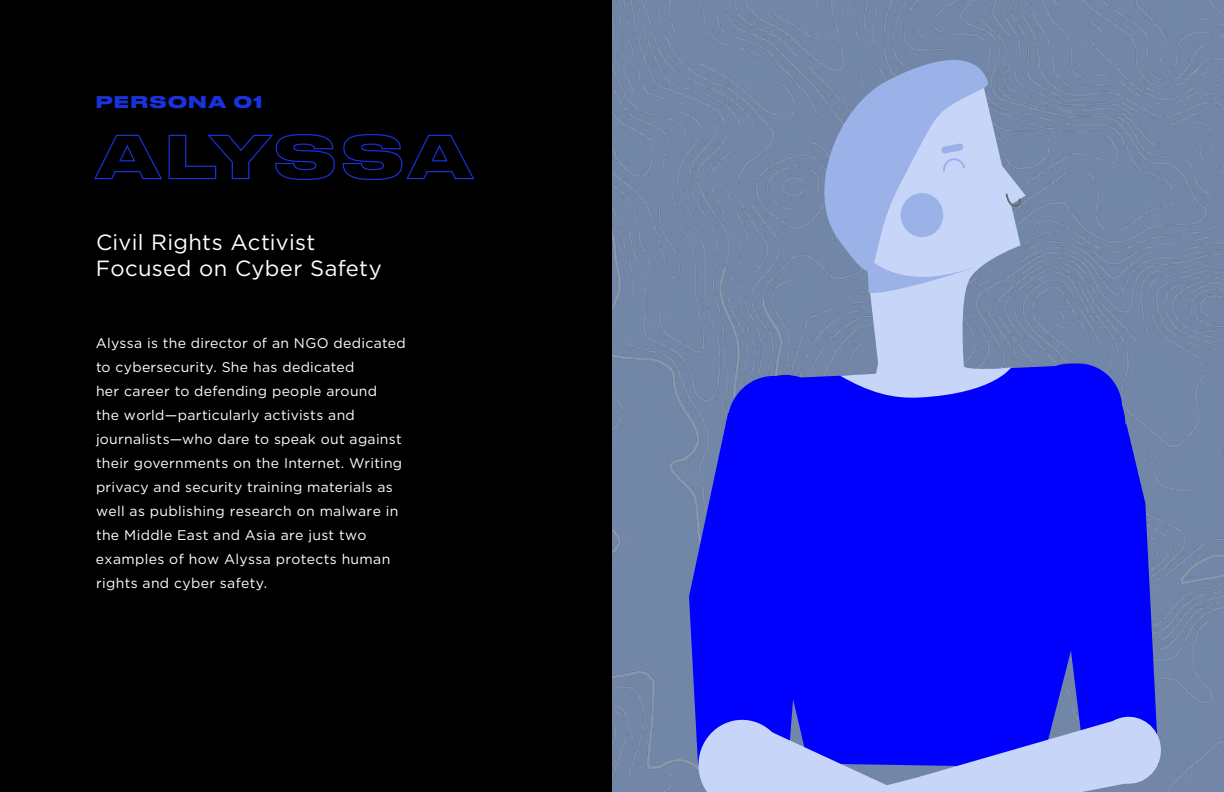
<style>
.page{position:relative;width:1224px;height:792px;background:#fff}
.page>*{position:absolute;margin:0;border:0;box-sizing:border-box;transform-origin:0 0}
.t1{font:22px/26px "Gotham";letter-spacing:.015em;color:#fff}
.t2{font:700 16px "Druk Wide";letter-spacing:.11em;color:#1932dc}
.t3{font:14px/24px "Gotham";letter-spacing:.025em;color:#fff}
</style>
<div class="page">
<img style="left:612px;top:0;width:612px;height:792px">
<div style="left:730px;top:364px;width:311px;height:349px;background:#00f"></div>
<svg style="left:689px;top:386px;width:128px;height:379px;background:#1013f2"></svg>
<svg style="left:1029px;top:358px;width:99px;height:102px;background:#1b20e9"></svg>
<svg style="left:722px;top:370px;width:104px;height:108px;background:#0e11f3"></svg>
<svg style="left:1041px;top:407px;width:118px;height:306px;background:#0f12f3"></svg>
<svg style="left:854px;top:87px;width:167px;height:294px;background:#8fa0c5"></svg>
<svg style="left:840px;top:327px;width:171px;height:72px;background:#93a1e0"></svg>
<svg style="left:694px;top:713px;width:467px;height:79px;background:#757ef3"></svg>
<svg style="left:804px;top:60px;width:186px;height:247px;background:#9eb1db"></svg>
<svg style="left:993px;top:154px;width:33px;height:56px;background:#a0b0d1"></svg>
<div style="left:0;top:0;width:612px;height:792px;background:#000"></div>
<svg style="left:94px;top:134px;width:241px;height:46px"></svg>
<svg style="left:342px;top:134px;width:133px;height:46px"></svg>
<p class="t2" style="left:96px;top:89px;width:167px">PERSONA 01</p>
<h1 class="t1" style="left:96px;top:229px;width:287px">Civil Rights Activist<br>Focused on Cyber Safety</h1>
<p class="t3" style="left:96px;top:331px;width:311px">Alyssa is the director of an NGO dedicated to cybersecurity. She has dedicated<br>her career to defending people around<br>the world—particularly activists and journalists—who dare to speak out against their governments on the Internet. Writing privacy and security training materials as well as publishing research on malware in the Middle East and Asia are just two examples of how Alyssa protects human rights and cyber safety.</p>
</div>
